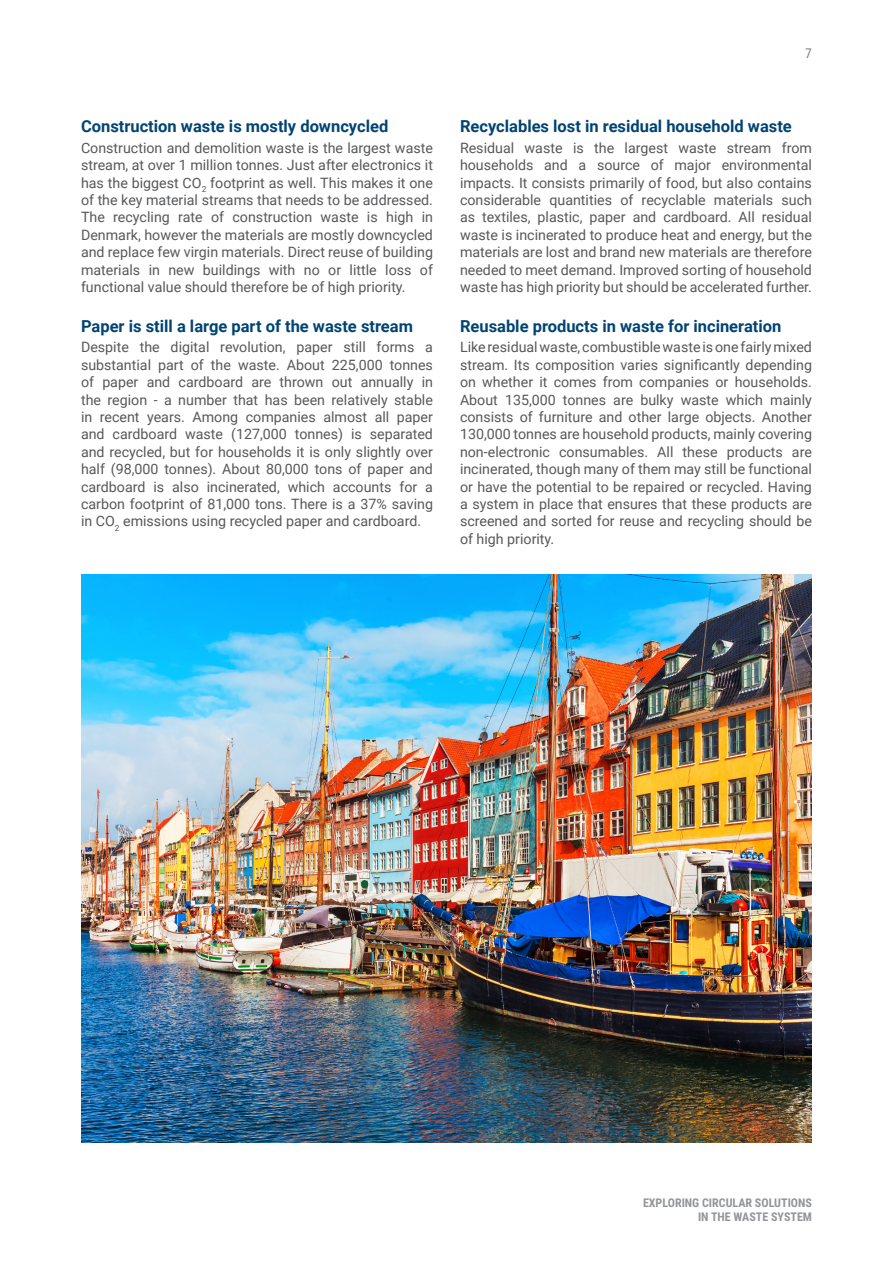
<style>
.page{position:relative;width:893px;height:1263px;background:#fff}
.page>*{position:absolute;margin:0;border:0;box-sizing:border-box;transform-origin:0 0}
.Report_H4{font:700 16.5px "Roboto";color:#004473}
.Report_Body{font:14.25px/17.4px "Roboto";color:#57585a;text-align:justify}
.t1{font:13.5px "Roboto Condensed";color:#808285}
.t2{font:700 12px/13.5px "Roboto Condensed";color:#939598;text-align:right}
</style>
<div class="page">
<img style="left:81px;top:575px;width:731px;height:568px">
<p class="Report_H4" style="left:81px;top:115px;width:309px">Construction waste is mostly downcycled</p>
<p class="Report_Body" style="left:81px;top:138px;width:353px">Construction and demolition waste is the largest waste stream, at over 1 million tonnes. Just after electronics it has the biggest CO<sub>2</sub> footprint as well. This makes it one of the key material streams that needs to be addressed.<br>The recycling rate of construction waste is high in Denmark, however the materials are mostly downcycled and replace few virgin materials. Direct reuse of building materials in new buildings with no or little loss of functional value should therefore be of high priority.</p>
<p class="Report_H4" style="left:81px;top:314px;width:333px">Paper is still a large part of the waste stream</p>
<p class="Report_Body" style="left:81px;top:338px;width:353px">Despite the digital revolution, paper still forms a substantial part of the waste. About 225,000 tonnes of paper and cardboard are thrown out annually in the region - a number that has been relatively stable in recent years. Among companies almost all paper and cardboard waste (127,000 tonnes) is separated and recycled, but for households it is only slightly over half (98,000 tonnes). About 80,000 tons of paper and cardboard is also incinerated, which accounts for a carbon footprint of 81,000 tons. There is a 37% saving in CO<sub>2</sub> emissions using recycled paper and cardboard.</p>
<p class="t1" style="left:805px;top:43px;width:8px">7</p>
<p class="Report_H4" style="left:460px;top:115px;width:333px">Recyclables lost in residual household waste</p>
<p class="Report_Body" style="left:460px;top:138px;width:353px">Residual waste is the largest waste stream from households and a source of major environmental impacts. It consists primarily of food, but also contains considerable quantities of recyclable materials such as textiles, plastic, paper and cardboard. All residual waste is incinerated to produce heat and energy, but the materials are lost and brand new materials are therefore needed to meet demand. Improved sorting of household waste has high priority but should be accelerated further.</p>
<p class="Report_H4" style="left:460px;top:314px;width:323px">Reusable products in waste for incineration</p>
<p class="Report_Body" style="left:460px;top:338px;width:353px">Like residual waste, combustible waste is one fairly mixed stream. Its composition varies significantly depending on whether it comes from companies or households.<br>About 135,000 tonnes are bulky waste which mainly consists of furniture and other large objects. Another 130,000 tonnes are household products, mainly covering non-electronic consumables. All these products are incinerated, though many of them may still be functional or have the potential to be repaired or recycled. Having a system in place that ensures that these products are screened and sorted for reuse and recycling should be of high priority.</p>
<p class="t2" style="left:643px;top:1196px;width:170px">EXPLORING CIRCULAR SOLUTIONS<br>IN THE WASTE SYSTEM</p>
</div>
